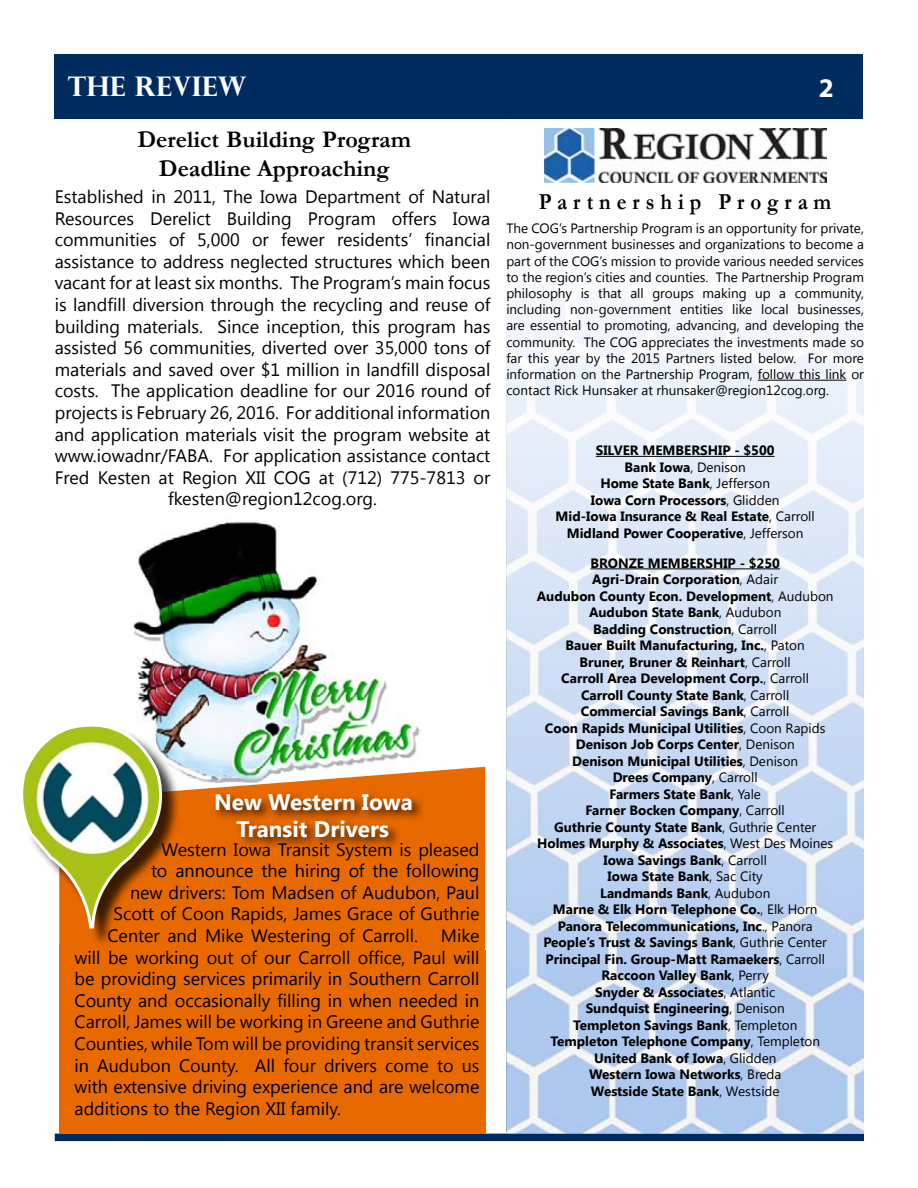
<style>
.page{position:relative;width:918px;height:1188px;background:#fff}
.page>*{position:absolute;margin:0;border:0;box-sizing:border-box;transform-origin:0 0}
.t1{font:700 27px "Perpetua Titling";color:#fff}
.t2{font:700 27px "Myriad Pro";color:#fff}
.t3{font:700 24px/28.8px "Garamond";color:#000;text-align:center}
.t4{font:700 23.1px "Garamond";letter-spacing:.28em;color:#000;scale:.91 1}
.t5{font:700 22.5px/27px "Segoe UI";color:#fff;text-align:center}
.t6{font:18px/21.6px "Segoe UI";color:#000;text-align:justify}
.t7{font:700 13.5px/16.5px "Segoe UI";color:#000;text-align:center}
.t8{font:13.5px/16.2px "Segoe UI";color:#000;text-align:justify}
.s1{font-weight:400}
</style>
<div class="page">
<img style="left:133px;top:521px;width:287px;height:246px">
<div style="left:55px;top:54px;width:808px;height:64px;background:#002b5e"></div>
<div style="left:55px;top:1134px;width:809px;height:7px;background:#002b5e"></div>
<div style="left:59px;top:950px;width:426px;height:184px;background:#e86900"></div>
<svg style="left:59px;top:767px;width:426px;height:181px;background:#e77414"></svg>
<div style="left:60px;top:944px;width:422px;height:7px;background:#e86900"></div>
<div style="left:22px;top:726px;width:159px;height:221px;background:#000;opacity:.75"></div>
<svg style="left:22px;top:721px;width:147px;height:209px"></svg>
<div style="left:212px;top:791px;width:213px;height:58px;background:#000;opacity:.75"></div>
<img style="left:506px;top:118px;width:358px;height:1016px">
<hr style="left:758px;top:380px;width:88px;height:1px;background:#000">
<hr style="left:596px;top:456px;width:179px;height:1px;background:#000">
<hr style="left:590px;top:568px;width:190px;height:1px;background:#000">
<img style="left:544px;top:129px;width:282px;height:53px">
<h1 class="t1" style="left:68px;top:70px;width:180px">THE REVIEW</h1>
<h1 class="t2" style="left:819px;top:70px;width:16px">2</h1>
<h2 class="t3" style="left:137px;top:125px;width:275px">Derelict Building Program<br>Deadline Approaching</h2>
<p class="t6" style="left:55px;top:185px;width:437px;text-align:center">Established in 2011, The Iowa Department of Natural Resources Derelict Building Program offers Iowa communities of 5,000 or fewer residents’ financial assistance to address neglected structures which been vacant for at least six months. The Program’s main focus is landfill diversion through the recycling and reuse of building materials. Since inception, this program has assisted 56 communities, diverted over 35,000 tons of materials and saved over $1 million in landfill disposal costs. The application deadline for our 2016 round of projects is February 26, 2016. For additional information and application materials visit the program website at www.iowadnr/FABA. For application assistance contact Fred Kesten at Region XII COG at (712) 775-7813 or fkesten@region12cog.org.</p>
<p class="t5" style="left:214px;top:787px;width:200px">New Western Iowa<br>Transit Drivers</p>
<p class="t6" style="left:162px;top:838px;width:319px">Western Iowa Transit System is pleased</p>
<p class="t6" style="left:151px;top:859px;width:330px">to announce the hiring of the following</p>
<p class="t6" style="left:130px;top:881px;width:351px">new drivers: Tom Madsen of Audubon, Paul</p>
<p class="t6" style="left:114px;top:902px;width:368px">Scott of Coon Rapids, James Grace of Guthrie</p>
<p class="t6" style="left:108px;top:924px;width:312px">Center and Mike Westering of Carroll.</p>
<p class="t6" style="left:75px;top:924px;width:407px;text-indent:366px">Mike will be working out of our Carroll office, Paul will be providing services primarily in Southern Carroll County and occasionally filling in when needed in Carroll, James will be working in Greene and Guthrie Counties, while Tom will be providing transit services in Audubon County. All four drivers come to us with extensive driving experience and are welcome additions to the Region XII family.</p>
<p class="t4" style="left:539px;top:186px;width:323px">Partnership Program</p>
<p class="t8" style="left:506px;top:220px;width:359px">The COG’s Partnership Program is an opportunity for private, non-government businesses and organizations to become a part of the COG’s mission to provide various needed services to the region’s cities and counties. The Partnership Program philosophy is that all groups making up a community, including non-government entities like local businesses, are essential to promoting, advancing, and developing the community. The COG appreciates the investments made so far this year by the 2015 Partners listed below. For more information on the Partnership Program, follow this link or contact Rick Hunsaker at rhunsaker@region12cog.org.</p>
<p class="t7" style="left:556px;top:441px;width:261px">SILVER MEMBERSHIP - $500<br>Bank Iowa<span class="s1">, Denison<br></span>Home State Bank<span class="s1">, Jefferson<br></span>Iowa Corn Processors<span class="s1">, Glidden<br></span>Mid-Iowa Insurance &amp; Real Estate<span class="s1">, Carroll<br></span>Midland Power Cooperative<span class="s1">, Jefferson</span></p>
<p class="t7" style="left:537px;top:554px;width:298px">BRONZE MEMBERSHIP - $250<br>Agri-Drain Corporation<span class="s1">, Adair<br></span>Audubon County Econ. Development<span class="s1">, Audubon </span>Audubon State Bank<span class="s1">, Audubon<br></span>Badding Construction<span class="s1">, Carroll<br></span>Bauer Built Manufacturing, Inc.<span class="s1">, Paton<br></span>Bruner, Bruner &amp; Reinhart<span class="s1">, Carroll<br></span>Carroll Area Development Corp.<span class="s1">, Carroll<br></span>Carroll County State Bank<span class="s1">, Carroll<br></span>Commercial Savings Bank<span class="s1">, Carroll<br></span>Coon Rapids Municipal Utilities<span class="s1">, Coon Rapids </span>Denison Job Corps Center<span class="s1">, Denison<br></span>Denison Municipal Utilities<span class="s1">, Denison<br></span>Drees Company<span class="s1">, Carroll<br></span>Farmers State Bank<span class="s1">, Yale<br></span>Farner Bocken Company<span class="s1">, Carroll<br></span>Guthrie County State Bank<span class="s1">, Guthrie Center </span>Holmes Murphy &amp; Associates<span class="s1">, West Des Moines </span>Iowa Savings Bank<span class="s1">, Carroll<br></span>Iowa State Bank<span class="s1">, Sac City<br></span>Landmands Bank<span class="s1">, Audubon<br></span>Marne &amp; Elk Horn Telephone Co.<span class="s1">, Elk Horn </span>Panora Telecommunications, Inc<span class="s1">., Panora </span>People’s Trust &amp; Savings Bank<span class="s1">, Guthrie Center </span>Principal Fin. Group-Matt Ramaekers<span class="s1">, Carroll </span>Raccoon Valley Bank<span class="s1">, Perry<br></span>Snyder &amp; Associates<span class="s1">, Atlantic<br></span>Sundquist Engineering<span class="s1">, Denison<br></span>Templeton Savings Bank<span class="s1">, Templeton<br></span>Templeton Telephone Company<span class="s1">, Templeton </span>United Bank of Iowa<span class="s1">, Glidden<br></span>Western Iowa Networks<span class="s1">, Breda<br></span>Westside State Bank<span class="s1">, Westside</span></p>
</div>
